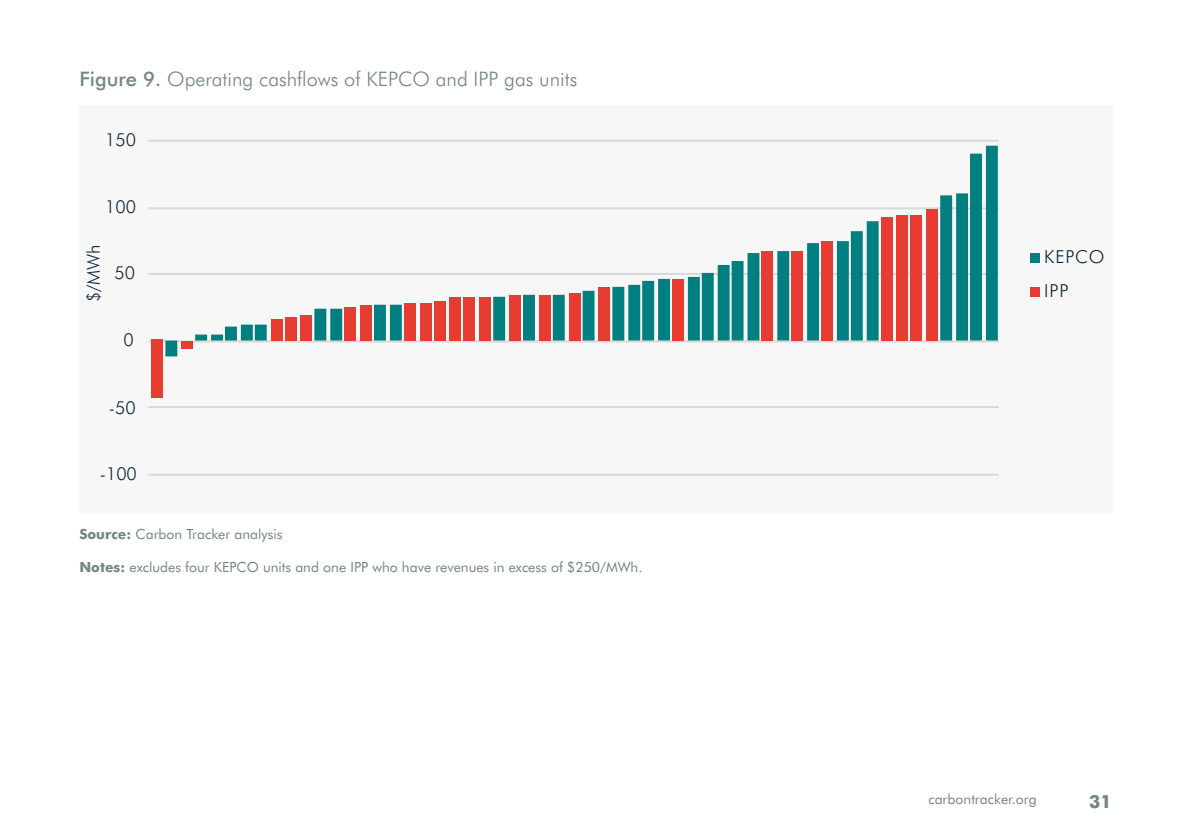
<style>
.page{position:relative;width:1191px;height:840px;background:#fff}
.page>*{position:absolute;margin:0;border:0;box-sizing:border-box;transform-origin:0 0}
.t1{font:300 20px "Futura BT";color:#738584}
.t2{font:700 18px "Futura BT";color:#738584}
.t3{font:300 17.8px "Futura BT";color:#0c2335}
.t4{font:300 17.8px/33.8px "Futura BT";letter-spacing:.05em;color:#0c2335}
.t5{font:14px "Futura BT";color:#738584}
.s1{font-weight:500}
.s2{font-weight:700}
</style>
<div class="page">
<div style="left:79px;top:105px;width:1033px;height:408px;background:#f7f7f7"></div>
<hr style="left:148px;top:473px;width:850px;height:2px;background:#d9d9d9">
<hr style="left:148px;top:406px;width:850px;height:2px;background:#d9d9d9">
<hr style="left:148px;top:340px;width:850px;height:2px;background:#d9d9d9">
<hr style="left:148px;top:273px;width:850px;height:2px;background:#d9d9d9">
<hr style="left:148px;top:207px;width:850px;height:2px;background:#d9d9d9">
<hr style="left:148px;top:140px;width:850px;height:2px;background:#d9d9d9">
<hr style="left:148px;top:105px;width:850px;height:1px;background:#d9d9d9">
<div style="left:151px;top:340px;width:12px;height:58px;background:#e63c32"></div>
<svg style="left:165px;top:146px;width:832px;height:210px"></svg>
<svg style="left:151px;top:339px;width:12px;height:1px"></svg>
<div style="left:1029px;top:253px;width:10px;height:10px;background:#007f81"></div>
<div style="left:1029px;top:287px;width:10px;height:9px;background:#e63c32"></div>
<p class="t3" style="left:105px;top:63px;width:32px">200</p>
<h1 class="t1" style="left:79px;top:67px;width:499px"><span class="s1">Figure 9.</span> Operating cashflows of KEPCO and IPP gas units</h1>
<p class="t3" style="left:105px;top:128px;width:32px">150</p>
<p class="t3" style="left:105px;top:196px;width:32px">100</p>
<p class="t3" style="left:83px;top:302px;width:59px;rotate:-90deg">$/MWh</p>
<p class="t3" style="left:114px;top:261px;width:22px">50</p>
<p class="t3" style="left:123px;top:329px;width:12px">0</p>
<p class="t3" style="left:109px;top:396px;width:28px">-50</p>
<p class="t3" style="left:100px;top:462px;width:39px">-100</p>
<p class="t5" style="left:79px;top:525px;width:205px"><span class="s2">Source:</span> Carbon Tracker analysis</p>
<p class="t5" style="left:79px;top:558px;width:564px"><span class="s2">Notes:</span> excludes four KEPCO units and one IPP who have revenues in excess of $250/MWh.</p>
<p class="t4" style="left:1044px;top:239px;width:62px">KEPCO<br>IPP</p>
<p class="t5" style="left:928px;top:790px;width:110px">carbontracker.org</p>
<p class="t2" style="left:1089px;top:789px;width:24px">31</p>
</div>
